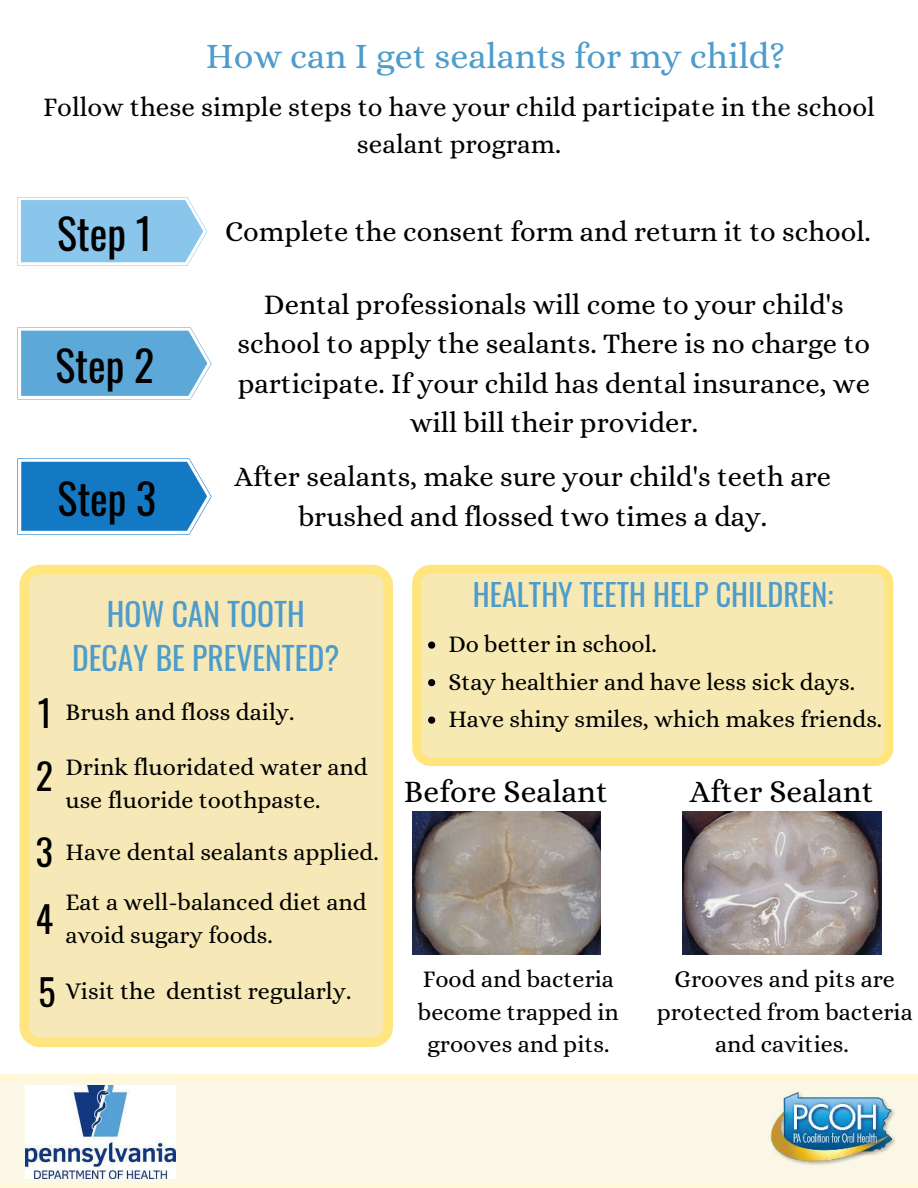
<style>
.page{position:relative;width:918px;height:1188px;background:#fff}
.page>*{position:absolute;margin:0;border:0;box-sizing:border-box;transform-origin:0 0}
.t1{font:42px "Oswald";color:#000}
.t2{font:36px "Alice";color:#4e9ccb}
.t3{font:36px/76.2px "Oswald";color:#000}
.t4{font:31.5px/43.8px "Oswald";color:#4e9ccb;text-align:center}
.t5{font:31.5px "Alice";color:#000}
.t6{font:30.15px "Oswald";color:#4e9ccb}
.t7{font:28.65px/39.5px "Alice";color:#000;text-align:center}
.t8{font:28.5px/39.3px "Alice";color:#000;text-align:center}
.t9{font:27px/37.2px "Alice";color:#000;text-align:center}
.t10{font:24px/32.7px "Alice";color:#000}
</style>
<div class="page">
<img style="left:412px;top:812px;width:188px;height:142px">
<img style="left:682px;top:812px;width:199px;height:142px">
<svg style="left:412px;top:565px;width:481px;height:201px;background:#f7e8ad"></svg>
<svg style="left:19px;top:565px;width:374px;height:482px;background:#f6e8b2"></svg>
<svg style="left:0;top:1074px;width:918px;height:114px;background:#fcf7e5"></svg>
<img style="left:768px;top:1086px;width:131px;height:92px">
<svg style="left:17px;top:197px;width:190px;height:69px;background:#9cceee"></svg>
<svg style="left:17px;top:327px;width:195px;height:73px;background:#77b6de"></svg>
<svg style="left:17px;top:458px;width:195px;height:77px;background:#3b8fce"></svg>
<img style="left:25px;top:1086px;width:151px;height:92px">
<svg style="left:428px;top:642px;width:7px;height:7px"></svg>
<svg style="left:428px;top:679px;width:7px;height:7px"></svg>
<svg style="left:428px;top:717px;width:7px;height:7px"></svg>
<h2 class="t2" style="left:206px;top:37px;width:581px">How can I get sealants for my child?</h2>
<p class="t9" style="left:43px;top:90px;width:833px">Follow these simple steps to have your child participate in the school sealant program.</p>
<h1 class="t1" style="left:57px;top:197px;width:97px">Step 1</h1>
<h1 class="t1" style="left:55px;top:329px;width:100px">Step 2</h1>
<h1 class="t1" style="left:58px;top:462px;width:100px">Step 3</h1>
<p class="t8" style="left:225px;top:214px;width:647px">Complete the consent form and return it to school.</p>
<p class="t7" style="left:238px;top:286px;width:634px">Dental professionals will come to your child's school to apply the sealants. There is no charge to participate. If your child has dental insurance, we will bill their provider.</p>
<p class="t8" style="left:234px;top:459px;width:598px">After sealants, make sure your child's teeth are brushed and flossed two times a day.</p>
<h2 class="t3" style="left:38px;top:672px;width:16px">1</h2>
<h2 class="t3" style="left:36px;top:735px;width:19px">2<br>3</h2>
<h2 class="t3" style="left:36px;top:880px;width:21px;line-height:72.6px">4<br>5</h2>
<h3 class="t4" style="left:72px;top:589px;width:269px">HOW CAN TOOTH<br>DECAY BE PREVENTED?</h3>
<p class="t10" style="left:65px;top:697px;width:231px">Brush and floss daily.</p>
<p class="t10" style="left:65px;top:753px;width:304px">Drink fluoridated water and use fluoride toothpaste.</p>
<p class="t10" style="left:65px;top:829px;width:315px;line-height:49.2px">Have dental sealants applied.<br>Eat a well-balanced diet and</p>
<p class="t10" style="left:65px;top:920px;width:209px">avoid sugary foods.</p>
<p class="t10" style="left:65px;top:976px;width:287px">Visit the dentist regularly.</p>
<p class="t6" style="left:473px;top:568px;width:362px">HEALTHY TEETH HELP CHILDREN:</p>
<p class="t10" style="left:448px;top:627px;width:435px;line-height:37.5px">Do better in school.<br>Stay healthier and have less sick days.<br>Have shiny smiles, which makes friends.</p>
<h3 class="t5" style="left:404px;top:775px;width:206px">Before Sealant</h3>
<h3 class="t5" style="left:690px;top:775px;width:185px">After Sealant</h3>
<p class="t10" style="left:418px;top:964px;width:203px;text-align:center">Food and bacteria become trapped in grooves and pits.</p>
<p class="t10" style="left:657px;top:964px;width:258px;text-align:center">Grooves and pits are protected from bacteria and cavities.</p>
</div>
